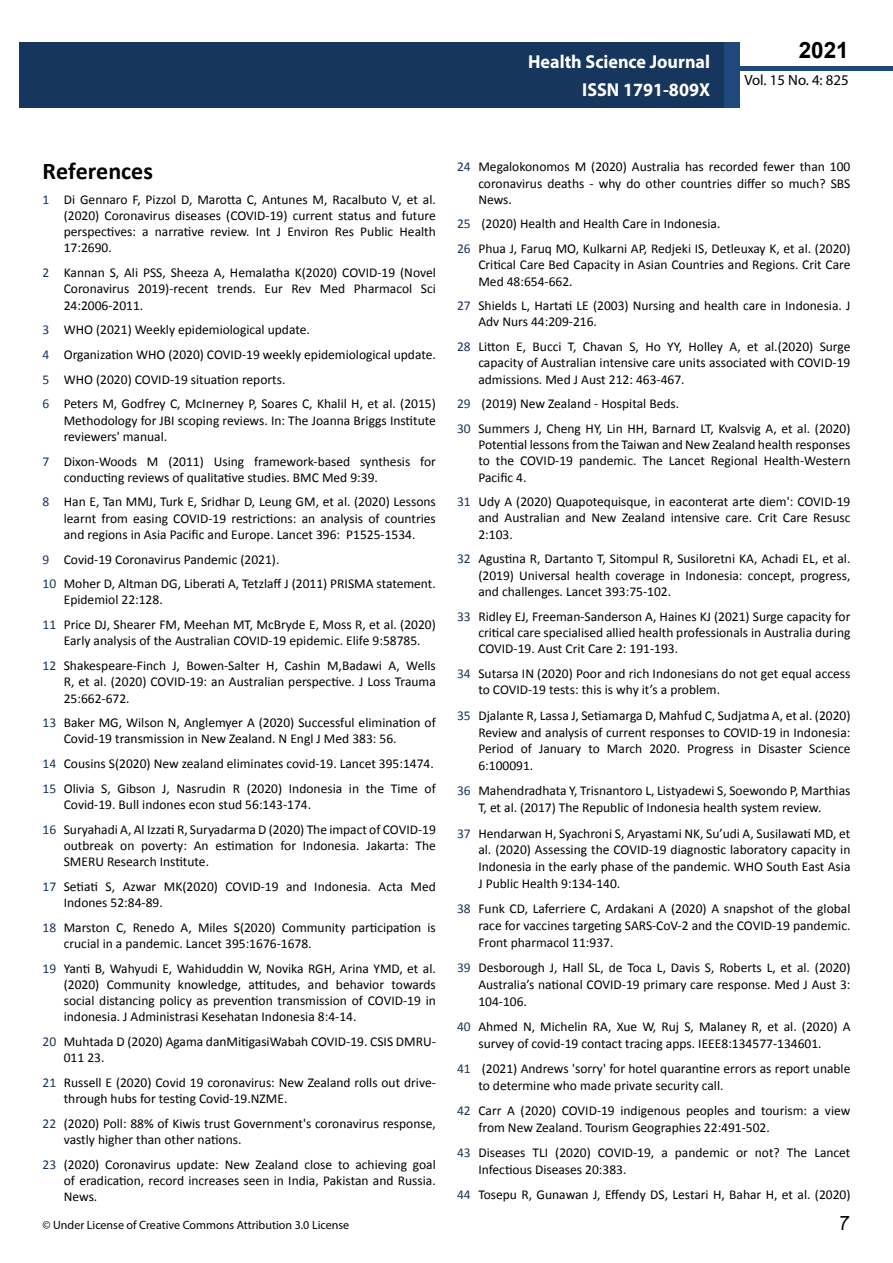
<style>
.page{position:relative;width:893px;height:1263px;background:#fff}
.page>*{position:absolute;margin:0;border:0;box-sizing:border-box;transform-origin:0 0}
.t1{font:25.5px "Tunga";color:#000}
.t2{font:700 24px "Calibri";color:#000}
.t3{font:700 22.5px "Arial";color:#000}
.t4{font:700 18.75px/27.2px "Myriad Pro";color:#fff;text-align:right;scale:.96 1}
.t5{font:14.85px "Myriad Pro";color:#000}
.t6{font:13.5px/16.2px "Calibri";color:#000}
.t7{font:12px "Myriad Pro";color:#000}
.s1{color:#16365d}
</style>
<div class="page">
<div style="left:722px;top:66px;width:171px;height:5px;background:#1f497d"></div>
<div style="left:19px;top:42px;width:706px;height:66px;background:#16365d"></div>
<div style="left:725px;top:42px;width:15px;height:66px;background:#1f497d"></div>
<h3 class="t4" style="left:528px;top:48px;width:191px">Health Science Journal<br>ISSN 1791-809X</h3>
<h3 class="t3" style="left:799px;top:35px;width:52px">2021</h3>
<p class="t5" style="left:744px;top:71px;width:106px">Vol. 15 No. 4: 825</p>
<h2 class="t2" style="left:43px;top:156px;width:112px">References</h2>
<p class="t6" style="left:64px;top:191px;width:374px;text-align:justify;text-indent:-21px"><span class="s1">1</span> Di Gennaro F, Pizzol D, Marotta C, Antunes M, Racalbuto V, et al. (2020) Coronavirus diseases (COVID-19) current status and future perspectives: a narrative review. Int J Environ Res Public Health 17:2690.</p>
<p class="t6" style="left:64px;top:265px;width:374px;text-align:justify;text-indent:-21px"><span class="s1">2</span> Kannan S, Ali PSS, Sheeza A, Hemalatha K(2020) COVID-19 (Novel Coronavirus 2019)-recent trends. Eur Rev Med Pharmacol Sci 24:2006-2011.</p>
<p class="t6" style="left:43px;top:317px;width:395px;line-height:24.8px"><span class="s1">3</span> WHO (2021) Weekly epidemiological update.<br><span class="s1">4</span> Organization WHO (2020) COVID-19 weekly epidemiological update.<br><span class="s1">5</span> WHO (2020) COVID-19 situation reports.<br><span class="s1">6</span> Peters M, Godfrey C, McInerney P, Soares C, Khalil H, et al. (2015)</p>
<p class="t6" style="left:64px;top:412px;width:374px">Methodology for JBI scoping reviews. In: The Joanna Briggs Institute reviewers' manual.</p>
<p class="t6" style="left:64px;top:453px;width:374px;text-indent:-21px"><span class="s1">7</span> Dixon-Woods M (2011) Using framework-based synthesis for conducting reviews of qualitative studies. BMC Med 9:39.</p>
<p class="t6" style="left:64px;top:494px;width:374px;text-align:justify;text-indent:-21px"><span class="s1">8</span> Han E, Tan MMJ, Turk E, Sridhar D, Leung GM, et al. (2020) Lessons learnt from easing COVID-19 restrictions: an analysis of countries and regions in Asia Pacific and Europe. Lancet 396: P1525-1534.</p>
<p class="t6" style="left:43px;top:547px;width:395px;line-height:24.8px"><span class="s1">9</span> Covid-19 Coronavirus Pandemic (2021).<br><span class="s1">10</span> Moher D, Altman DG, Liberati A, Tetzlaff J (2011) PRISMA statement.</p>
<p class="t6" style="left:43px;top:588px;width:395px;line-height:24.8px;text-indent:21px">Epidemiol 22:128.<br><span class="s1">11</span> Price DJ, Shearer FM, Meehan MT, McBryde E, Moss R, et al. (2020)</p>
<p class="t6" style="left:43px;top:628px;width:395px;line-height:24.8px;text-align:center">Early analysis of the Australian COVID-19 epidemic. Elife 9:58785.<br><span class="s1">12</span> Shakespeare-Finch J, Bowen-Salter H, Cashin M,Badawi A, Wells</p>
<p class="t6" style="left:64px;top:674px;width:374px">R, et al. (2020) COVID-19: an Australian perspective. J Loss Trauma<br>25:662-672.</p>
<p class="t6" style="left:64px;top:715px;width:374px;text-indent:-21px"><span class="s1">13</span> Baker MG, Wilson N, Anglemyer A (2020) Successful elimination of<br>Covid-19 transmission in New Zealand. N Engl J Med 383: 56.</p>
<p class="t6" style="left:43px;top:751px;width:395px;line-height:24.8px"><span class="s1">14</span> Cousins S(2020) New zealand eliminates covid-19. Lancet 395:1474.<br><span class="s1">15</span> Olivia S, Gibson J, Nasrudin R (2020) Indonesia in the Time of</p>
<p class="t6" style="left:43px;top:792px;width:395px;line-height:24.8px;text-indent:21px">Covid-19. Bull indones econ stud 56:143-174.<br><span class="s1">16</span> Suryahadi A, Al Izzati R, Suryadarma D (2020) The impact of COVID-19</p>
<p class="t6" style="left:64px;top:837px;width:374px">outbreak on poverty: An estimation for Indonesia. Jakarta: The<br>SMERU Research Institute.</p>
<p class="t6" style="left:64px;top:878px;width:374px;text-indent:-21px"><span class="s1">17</span> Setiati S, Azwar MK(2020) COVID-19 and Indonesia. Acta Med<br>Indones 52:84-89.</p>
<p class="t6" style="left:64px;top:919px;width:374px;text-indent:-21px"><span class="s1">18</span> Marston C, Renedo A, Miles S(2020) Community participation is crucial in a pandemic. Lancet 395:1676-1678.</p>
<p class="t6" style="left:64px;top:960px;width:374px;text-align:justify;text-indent:-21px"><span class="s1">19</span> Yanti B, Wahyudi E, Wahiduddin W, Novika RGH, Arina YMD, et al. (2020) Community knowledge, attitudes, and behavior towards social distancing policy as prevention transmission of COVID-19 in indonesia. J Administrasi Kesehatan Indonesia 8:4-14.</p>
<p class="t6" style="left:64px;top:1033px;width:374px;text-indent:-21px"><span class="s1">20</span> Muhtada D (2020) Agama danMitigasiWabah COVID-19. CSIS DMRU-<br>011 23.</p>
<p class="t6" style="left:64px;top:1074px;width:374px;text-indent:-21px"><span class="s1">21</span> Russell E (2020) Covid 19 coronavirus: New Zealand rolls out drive&shy;through hubs for testing Covid-19.NZME.</p>
<p class="t6" style="left:64px;top:1115px;width:374px;text-indent:-21px"><span class="s1">22</span> (2020) Poll: 88% of Kiwis trust Government's coronavirus response, vastly higher than other nations.</p>
<p class="t6" style="left:64px;top:1156px;width:374px;text-align:justify;text-indent:-21px"><span class="s1">23</span> (2020) Coronavirus update: New Zealand close to achieving goal of eradication, record increases seen in India, Pakistan and Russia.<br>News.</p>
<p class="t7" style="left:43px;top:1218px;width:308px">© Under License of Creative Commons Attribution 3.0 License</p>
<p class="t6" style="left:478px;top:159px;width:374px;text-align:justify;text-indent:-21px"><span class="s1">24</span> Megalokonomos M (2020) Australia has recorded fewer than 100 coronavirus deaths - why do other countries differ so much? SBS News.</p>
<p class="t6" style="left:457px;top:212px;width:395px;line-height:24.8px"><span class="s1">25</span> (2020) Health and Health Care in Indonesia.<br><span class="s1">26</span> Phua J, Faruq MO, Kulkarni AP, Redjeki IS, Detleuxay K, et al. (2020)</p>
<p class="t6" style="left:478px;top:257px;width:374px">Critical Care Bed Capacity in Asian Countries and Regions. Crit Care<br>Med 48:654-662.</p>
<p class="t6" style="left:478px;top:298px;width:374px;text-indent:-21px"><span class="s1">27</span> Shields L, Hartati LE (2003) Nursing and health care in Indonesia. J<br>Adv Nurs 44:209-216.</p>
<p class="t6" style="left:478px;top:339px;width:374px;text-align:justify;text-indent:-21px"><span class="s1">28</span> Litton E, Bucci T, Chavan S, Ho YY, Holley A, et al.(2020) Surge capacity of Australian intensive care units associated with COVID-19 admissions. Med J Aust 212: 463-467.</p>
<p class="t6" style="left:457px;top:391px;width:395px;line-height:24.8px"><span class="s1">29</span> (2019) New Zealand - Hospital Beds.<br><span class="s1">30</span> Summers J, Cheng HY, Lin HH, Barnard LT, Kvalsvig A, et al. (2020)</p>
<p class="t6" style="left:478px;top:437px;width:374px;text-align:justify">Potential lessons from the Taiwan and New Zealand health responses to the COVID-19 pandemic. The Lancet Regional Health-Western Pacific 4.</p>
<p class="t6" style="left:478px;top:494px;width:374px;text-align:justify;text-indent:-21px"><span class="s1">31</span> Udy A (2020) Quapotequisque, in eaconterat arte diem': COVID-19 and Australian and New Zealand intensive care. Crit Care Resusc 2:103.</p>
<p class="t6" style="left:478px;top:551px;width:374px;text-align:justify;text-indent:-21px"><span class="s1">32</span> Agustina R, Dartanto T, Sitompul R, Susiloretni KA, Achadi EL, et al. (2019) Universal health coverage in Indonesia: concept, progress, and challenges. Lancet 393:75-102.</p>
<p class="t6" style="left:478px;top:608px;width:374px;text-align:justify;text-indent:-21px"><span class="s1">33</span> Ridley EJ, Freeman-Sanderson A, Haines KJ (2021) Surge capacity for critical care specialised allied health professionals in Australia during COVID-19. Aust Crit Care 2: 191-193.</p>
<p class="t6" style="left:478px;top:665px;width:374px;line-height:16.8px;text-indent:-21px"><span class="s1">34</span> Sutarsa IN (2020) Poor and rich Indonesians do not get equal access to COVID-19 tests: this is why it’s a problem.</p>
<p class="t6" style="left:478px;top:707px;width:374px;line-height:16.8px;text-align:justify;text-indent:-21px"><span class="s1">35</span> Djalante R, Lassa J, Setiamarga D, Mahfud C, Sudjatma A, et al. (2020)<br>Review and analysis of current responses to COVID-19 in Indonesia:<br>Period of January to March 2020. Progress in Disaster Science 6:100091.</p>
<p class="t6" style="left:457px;top:782px;width:395px;line-height:16.8px;text-align:center"><span class="s1">36</span> Mahendradhata Y, Trisnantoro L, Listyadewi S, Soewondo P, Marthias<br>T, et al. (2017) The Republic of Indonesia health system review.</p>
<p class="t6" style="left:478px;top:825px;width:374px;line-height:16.8px;text-align:justify;text-indent:-21px"><span class="s1">37</span> Hendarwan H, Syachroni S, Aryastami NK, Su’udi A, Susilawati MD, et al. (2020) Assessing the COVID-19 diagnostic laboratory capacity in Indonesia in the early phase of the pandemic. WHO South East Asia J Public Health 9:134-140.</p>
<p class="t6" style="left:478px;top:900px;width:374px;line-height:16.8px;text-align:justify;text-indent:-21px"><span class="s1">38</span> Funk CD, Laferriere C, Ardakani A (2020) A snapshot of the global race for vaccines targeting SARS-CoV-2 and the COVID-19 pandemic.<br>Front pharmacol 11:937.</p>
<p class="t6" style="left:478px;top:959px;width:374px;line-height:16.8px;text-align:justify;text-indent:-21px"><span class="s1">39</span> Desborough J, Hall SL, de Toca L, Davis S, Roberts L, et al. (2020)<br>Australia’s national COVID-19 primary care response. Med J Aust 3:<br>104-106.</p>
<p class="t6" style="left:457px;top:1018px;width:395px;line-height:16.8px;text-align:center"><span class="s1">40</span> Ahmed N, Michelin RA, Xue W, Ruj S, Malaney R, et al. (2020) A survey of covid-19 contact tracing apps. IEEE8:134577-134601.</p>
<p class="t6" style="left:478px;top:1060px;width:374px;line-height:16.8px;text-indent:-21px"><span class="s1">41</span> (2021) Andrews 'sorry' for hotel quarantine errors as report unable to determine who made private security call.</p>
<p class="t6" style="left:478px;top:1102px;width:374px;line-height:16.8px;text-indent:-21px"><span class="s1">42</span> Carr A (2020) COVID-19 indigenous peoples and tourism: a view from New Zealand. Tourism Geographies 22:491-502.</p>
<p class="t6" style="left:478px;top:1144px;width:374px;line-height:16.8px;text-indent:-21px"><span class="s1">43</span> Diseases TLI (2020) COVID-19, a pandemic or not? The Lancet<br>Infectious Diseases 20:383.</p>
<p class="t6" style="left:457px;top:1187px;width:395px"><span class="s1">44</span> Tosepu R, Gunawan J, Effendy DS, Lestari H, Bahar H, et al. (2020)</p>
<h1 class="t1" style="left:839px;top:1206px;width:11px">7</h1>
</div>
